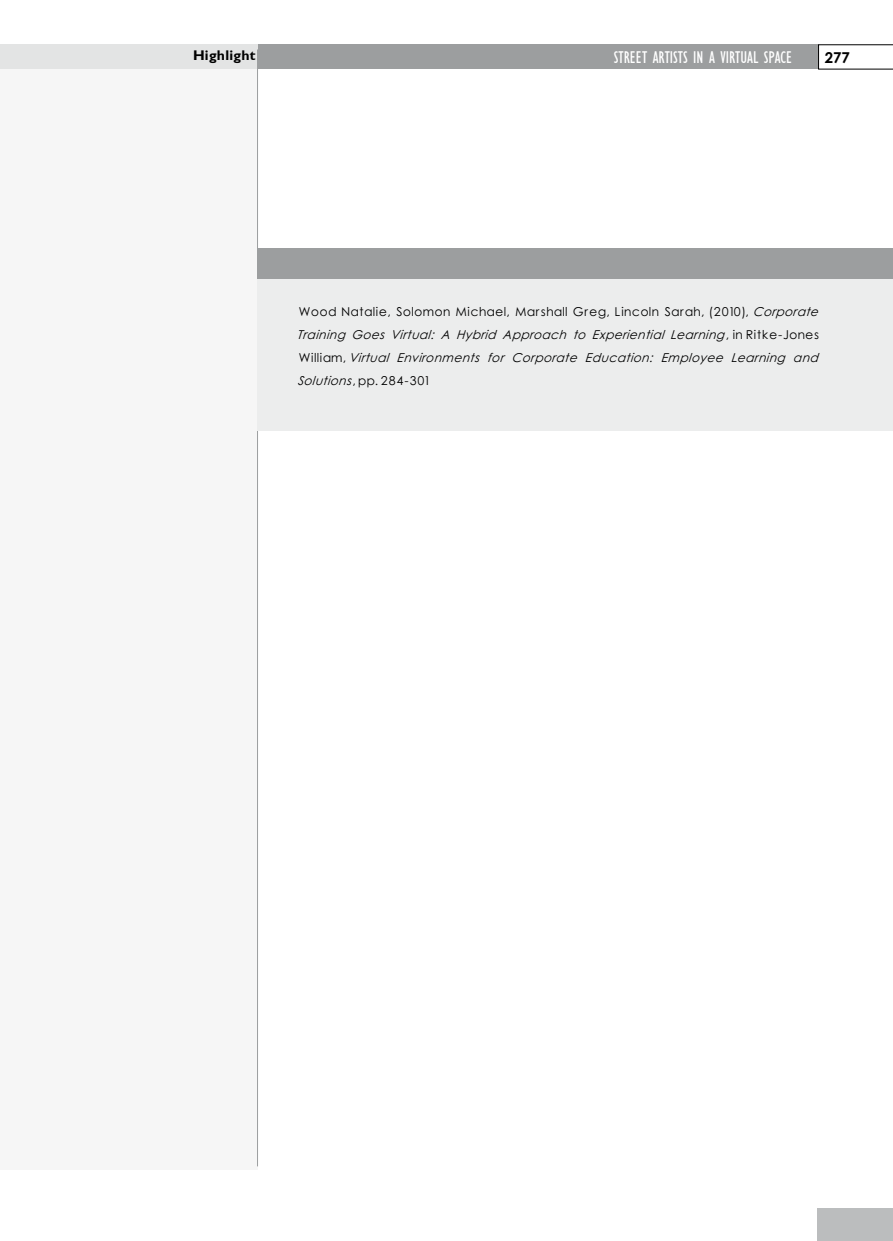
<style>
.page{position:relative;width:893px;height:1241px;background:#fff}
.page>*{position:absolute;margin:0;border:0;box-sizing:border-box;transform-origin:0 0}
.t1{font:17.5px "Formamente Condensed";color:#fff;scale:.95 1}
.t2{font:700 15.05px "Century Gothic";color:#000}
.t3{font:700 14px "Formamente";letter-spacing:.02em;color:#000}
.t4{font:italic 12.25px/22.8px "Forma Gotik i";color:#000}
.t5{font:12.25px "Forma Gotik";letter-spacing:.03em;color:#000}
.s1{font-family:"Forma Gotik i";font-style:italic}
.s2{font-family:"Forma Gotik";font-style:normal}
</style>
<div class="page">
<div style="left:0;top:44px;width:258px;height:1125px;background:#f6f6f6"></div>
<div style="left:228px;top:44px;width:590px;height:25px;background:#9c9e9f"></div>
<div style="left:0;top:44px;width:258px;height:25px;background:#e3e4e4"></div>
<hr style="left:257px;top:49px;width:1px;height:1117px;background:#9c9e9f">
<div style="left:817px;top:1208px;width:76px;height:32px;background:#bbbdbe"></div>
<svg style="left:818px;top:44px;width:75px;height:25px"></svg>
<div style="left:257px;top:248px;width:636px;height:182px;background:#eceded"></div>
<div style="left:257px;top:248px;width:636px;height:31px;background:#9c9e9f"></div>
<p class="t3" style="left:193px;top:47px;width:64px">Highlight</p>
<h1 class="t1" style="left:614px;top:46px;width:189px">STREET ARTISTS IN A VIRTUAL SPACE</h1>
<p class="t2" style="left:825px;top:46px;width:27px">277</p>
<p class="t5" style="left:298px;top:303px;width:525px">Wood Natalie, Solomon Michael, Marshall Greg, Lincoln Sarah, (2010), <span class="s1">Corporate</span></p>
<p class="t4" style="left:298px;top:323px;width:525px">Training Goes Virtual: A Hybrid Approach to Experiential Learning<span class="s2">, i n R i t k e - J o n e s<br>W i l l i a m ,</span> Virtual Environments for Corporate Education: Employee Learning and</p>
<p class="t5" style="left:298px;top:372px;width:132px"><span class="s1">Solutions</span>, p p . 2 8 4 - 3 0 1</p>
</div>
